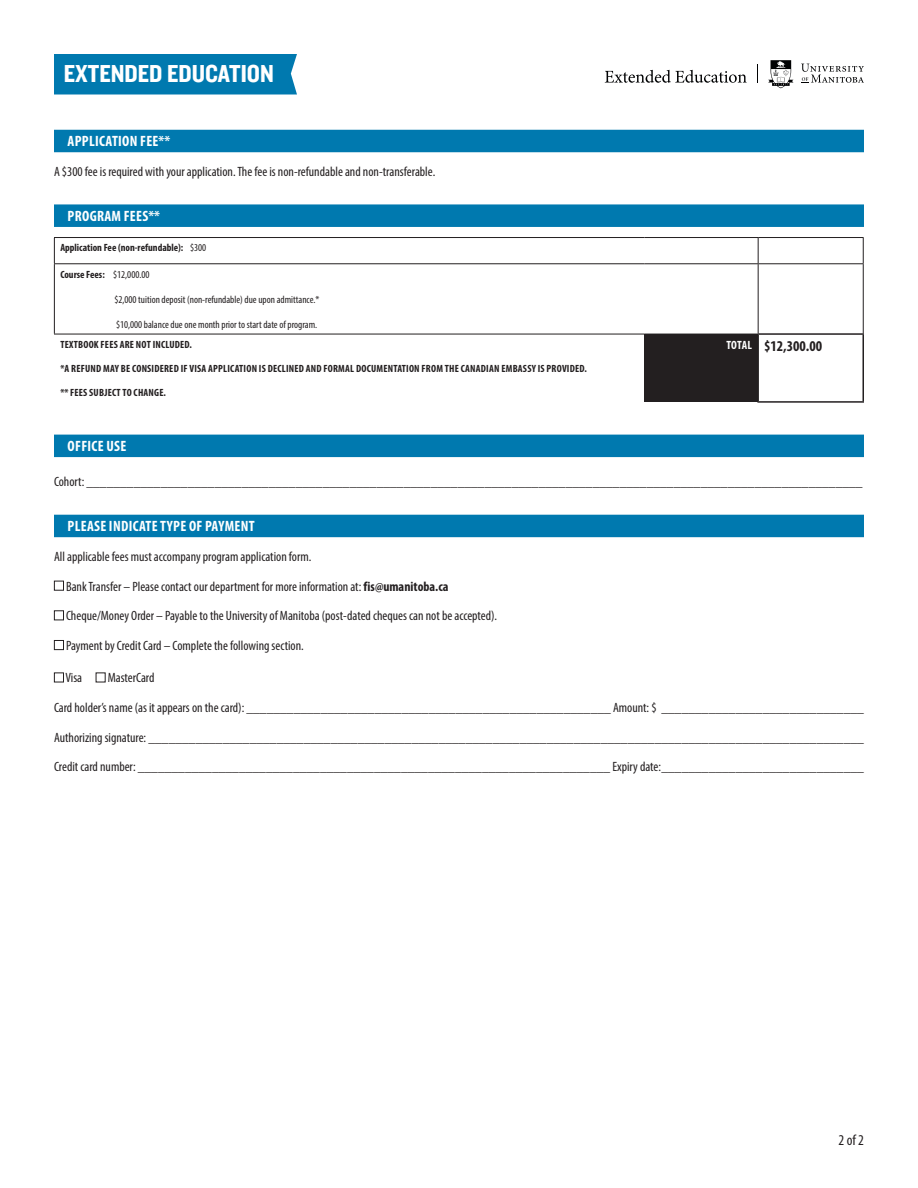
<style>
.page{position:relative;width:918px;height:1188px;background:#fff}
.page>*{position:absolute;margin:0;border:0;box-sizing:border-box;transform-origin:0 0}
.t1{font:25.5px "Knockout 50 Welterweight";color:#fff}
.t2{font:700 condensed 15px "Myriad Pro";letter-spacing:.02em;color:#fff}
.t3{font:700 condensed 15px "Myriad Pro";color:#231f20}
.t4{font:condensed 15px "Myriad Pro";color:#231f20}
.payment_first_line_b{font:condensed 13.5px "Myriad Pro";color:#231f20}
.t5{font:condensed 10.5px/20px "Myriad Pro";color:#231f20}
.t6{font:700 condensed 10.5px "Myriad Pro";letter-spacing:.02em;color:#231f20}
.t7{font:700 condensed 10.5px "Myriad Pro";color:#231f20}
.s1{font-weight:400}
.s2{font-weight:700}
.s3{font-size:12px;color:#fff}
</style>
<div class="page">
<svg style="left:605px;top:70px;width:142px;height:13px"></svg>
<svg style="left:801px;top:64px;width:63px;height:19px"></svg>
<svg style="left:768px;top:60px;width:26px;height:28px"></svg>
<svg style="left:757px;top:64px;width:1px;height:19px"></svg>
<div style="left:54px;top:54px;width:243px;height:40px;background:#0079af"></div>
<div style="left:54px;top:130px;width:810px;height:22px;background:#0079af"></div>
<div style="left:54px;top:204px;width:810px;height:23px;background:#0079af"></div>
<div style="left:54px;top:435px;width:810px;height:22px;background:#0079af"></div>
<div style="left:54px;top:515px;width:810px;height:22px;background:#0079af"></div>
<div style="left:644px;top:334px;width:114px;height:68px;background:#231f20"></div>
<hr style="left:862px;top:335px;width:2px;height:66px;background:#231f20">
<hr style="left:757px;top:401px;width:107px;height:2px;background:#231f20">
<hr style="left:757px;top:335px;width:2px;height:66px;background:#231f20">
<hr style="left:54px;top:237px;width:590px;height:1px;background:#231f20">
<svg style="left:54px;top:238px;width:1px;height:25px"></svg>
<hr style="left:644px;top:237px;width:114px;height:1px;background:#231f20">
<hr style="left:758px;top:237px;width:106px;height:1px;background:#231f20">
<svg style="left:758px;top:238px;width:1px;height:25px"></svg>
<svg style="left:863px;top:238px;width:1px;height:25px"></svg>
<hr style="left:54px;top:263px;width:590px;height:1px;background:#231f20">
<hr style="left:54px;top:264px;width:1px;height:70px;background:#231f20">
<hr style="left:644px;top:263px;width:114px;height:1px;background:#231f20">
<hr style="left:758px;top:263px;width:106px;height:1px;background:#231f20">
<hr style="left:758px;top:264px;width:1px;height:69px;background:#231f20">
<hr style="left:863px;top:264px;width:1px;height:69px;background:#231f20">
<hr style="left:54px;top:334px;width:590px;height:1px;background:#231f20">
<hr style="left:757px;top:333px;width:107px;height:2px;background:#231f20">
<div style="left:54px;top:581px;width:10px;height:10px;border:1px solid #231f20"></div>
<div style="left:54px;top:610px;width:10px;height:10px;border:1px solid #231f20"></div>
<div style="left:54px;top:640px;width:10px;height:10px;border:1px solid #231f20"></div>
<div style="left:54px;top:673px;width:10px;height:9px;border:1px solid #231f20"></div>
<h1 class="t1" style="left:64px;top:56px;width:212px">EXTENDED EDUCATION</h1>
<p class="t2" style="left:68px;top:132px;width:104px">APPLICATION FEE**</p>
<p class="payment_first_line_b" style="left:54px;top:163px;width:383px">A $300 fee is required with your application. The fee is non-refundable and non-transferable.</p>
<p class="t2" style="left:68px;top:207px;width:94px">PROGRAM FEES**</p>
<p class="t7" style="left:60px;top:241px;width:147px">Application Fee (non-refundable): <span class="s1">$300</span></p>
<p class="t7" style="left:60px;top:268px;width:91px">Course Fees: <span class="s1">$12,000.00</span></p>
<p class="t5" style="left:114px;top:289px;width:207px">$2,000 tuition deposit (non-refundable) due upon admittance.*</p>
<p class="t5" style="left:60px;top:314px;width:258px;text-indent:56px">$10,000 balance due one month prior to start date of program.<br><span class="s2">TEXTBOOK FEES ARE NOT INCLUDED.</span></p>
<p class="t6" style="left:60px;top:362px;width:528px">*A REFUND MAY BE CONSIDERED IF VISA APPLICATION IS DECLINED AND FORMAL DOCUMENTATION FROM THE CANADIAN EMBASSY IS PROVIDED.</p>
<p class="t6" style="left:60px;top:386px;width:107px">** FEES SUBJECT TO CHANGE.</p>
<p class="t3" style="left:726px;top:337px;width:97px"><span class="s3">TOTAL</span> $12,300.00</p>
<p class="t2" style="left:68px;top:437px;width:60px">OFFICE USE</p>
<p class="payment_first_line_b" style="left:54px;top:474px;width:810px">Cohort: ___________________________________________________________________________________________________________________</p>
<p class="t2" style="left:68px;top:517px;width:189px">PLEASE INDICATE TYPE OF PAYMENT</p>
<p class="payment_first_line_b" style="left:54px;top:548px;width:259px">All applicable fees must accompany program application form.</p>
<p class="payment_first_line_b" style="left:66px;top:578px;width:384px">Bank Transfer – Please contact our department for more information at: <span class="s2">fis@umanitoba.ca</span></p>
<p class="payment_first_line_b" style="left:66px;top:608px;width:433px">Cheque/Money Order – Payable to the University of Manitoba (post-dated cheques can not be accepted).</p>
<p class="payment_first_line_b" style="left:66px;top:637px;width:239px">Payment by Credit Card – Complete the following section.</p>
<p class="payment_first_line_b" style="left:66px;top:670px;width:18px">Visa</p>
<p class="payment_first_line_b" style="left:108px;top:670px;width:48px">MasterCard</p>
<p class="payment_first_line_b" style="left:54px;top:699px;width:811px">Card holder’s name (as it appears on the card): ______________________________________________________ Amount: $ ______________________________</p>
<p class="payment_first_line_b" style="left:54px;top:729px;width:811px">Authorizing signature: __________________________________________________________________________________________________________</p>
<p class="payment_first_line_b" style="left:54px;top:759px;width:811px">Credit card number: ______________________________________________________________________ Expiry date:______________________________</p>
<p class="t4" style="left:839px;top:1131px;width:27px">2 of 2</p>
</div>
